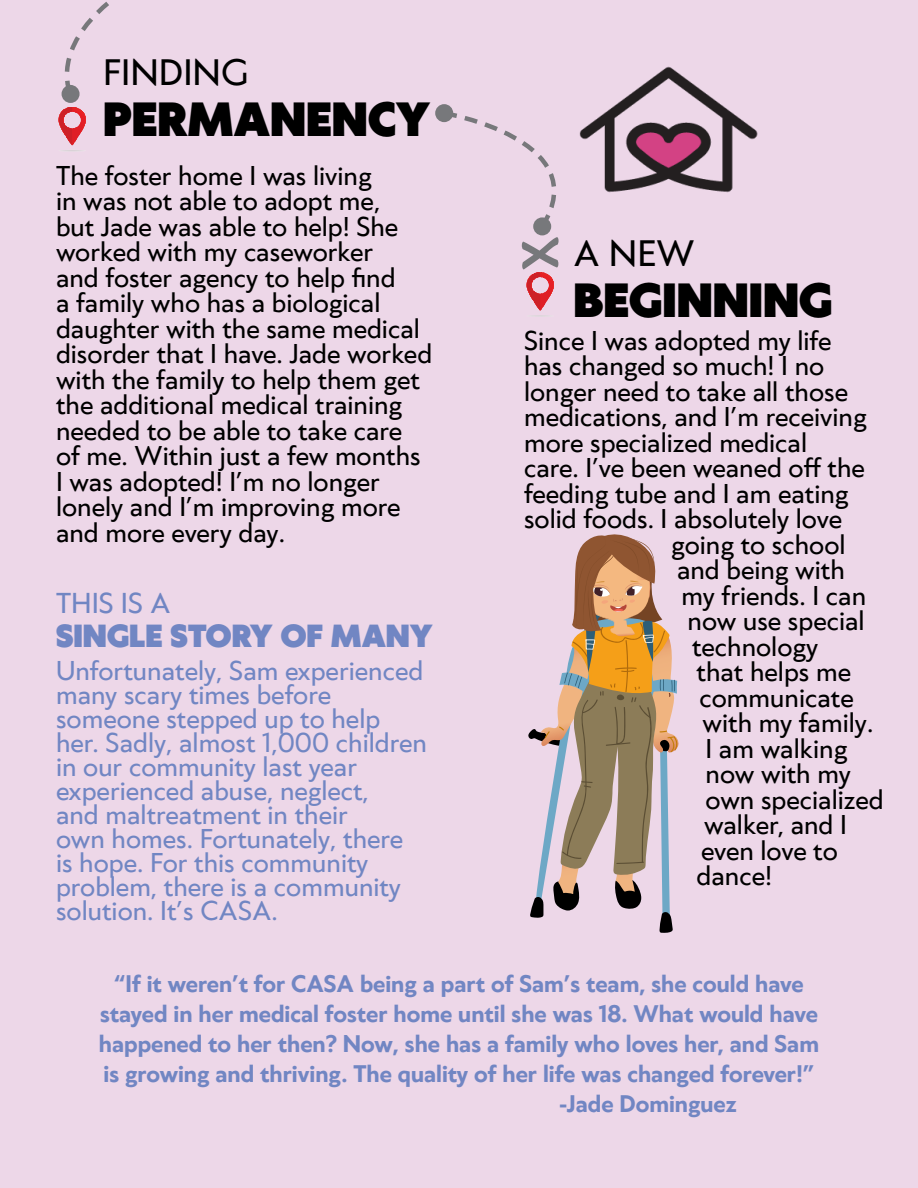
<style>
.page{position:relative;width:918px;height:1188px;background:#edd7e8}
.page>*{position:absolute;margin:0;border:0;box-sizing:border-box;transform-origin:0 0}
.t1{font:900 45px "Klein";color:#000}
.t2{font:34.5px "Klein";color:#000}
.t3{font:900 30px "Klein";color:#7186c3}
.t4{font:27px "Klein";color:#7186c3}
.t5{font:25.5px/25.5px "Klein";color:#000}
.t6{font:25.5px/24px "Klein";color:#7186c3}
.t7{font:700 22.5px "Klein";color:#7186c3}
</style>
<div class="page">
<hr style="left:86px;top:107px;width:1px;height:38px;background:#ee3130">
<svg style="left:58px;top:107px;width:28px;height:44px"></svg>
<svg style="left:61px;top:1px;width:48px;height:97px"></svg>
<div style="left:62px;top:85px;width:18px;height:18px;background:#77787b;border-radius:50%"></div>
<img style="left:597px;top:66px;width:161px;height:127px">
<svg style="left:528px;top:534px;width:151px;height:399px"></svg>
<div style="left:435px;top:104px;width:18px;height:18px;background:#77787b;border-radius:50%"></div>
<svg style="left:440px;top:109px;width:157px;height:208px"></svg>
<h2 class="t2" style="left:103px;top:46px;width:147px">FINDING</h2>
<h1 class="t1" style="left:103px;top:85px;width:328px">PERMANENCY</h1>
<p class="t5" style="left:56px;top:161px;width:378px">The foster home I was living<br>in was not able to adopt me,<br>but Jade was able to help! She worked with my caseworker<br>and foster agency to help find<br>a family who has a biological daughter with the same medical disorder that I have. Jade worked with the family to help them get the additional medical training needed to be able to take care of me. Within just a few months<br>I was adopted! I’m no longer lonely and I’m improving more and more every day.</p>
<p class="t4" style="left:56px;top:582px;width:116px">THIS IS A</p>
<p class="t3" style="left:56px;top:613px;width:378px">SINGLE STORY OF MANY</p>
<p class="t6" style="left:56px;top:657px;width:372px">Unfortunately, Sam experienced many scary times before someone stepped up to help her. Sadly, almost 1,000 children in our community last year experienced abuse, neglect,<br>and maltreatment in their<br>own homes. Fortunately, there<br>is hope. For this community problem, there is a community solution. It’s CASA.</p>
<h2 class="t2" style="left:574px;top:227px;width:122px">A NEW</h2>
<h1 class="t1" style="left:574px;top:266px;width:261px">BEGINNING</h1>
<p class="t5" style="left:524px;top:326px;width:309px">Since I was adopted my life</p>
<p class="t5" style="left:524px;top:352px;width:302px">has changed so much! I no</p>
<p class="t5" style="left:524px;top:377px;width:325px">longer need to take all those</p>
<p class="t5" style="left:524px;top:403px;width:344px">medications, and I’m receiving</p>
<p class="t5" style="left:524px;top:428px;width:285px">more specialized medical</p>
<p class="t5" style="left:524px;top:454px;width:342px">care. I’ve been weaned off the</p>
<p class="t5" style="left:524px;top:479px;width:326px">feeding tube and I am eating</p>
<p class="t5" style="left:524px;top:505px;width:320px">solid foods. I absolutely love</p>
<p class="t5" style="left:671px;top:530px;width:176px">going to school</p>
<p class="t5" style="left:677px;top:556px;width:169px">and being with</p>
<p class="t5" style="left:682px;top:581px;width:186px">my friends. I can</p>
<p class="t5" style="left:688px;top:607px;width:179px">now use special</p>
<p class="t5" style="left:692px;top:632px;width:128px">technology</p>
<p class="t5" style="left:697px;top:658px;width:156px">that helps me</p>
<p class="t5" style="left:700px;top:683px;width:156px">communicate</p>
<p class="t5" style="left:703px;top:709px;width:172px">with my family.</p>
<p class="t5" style="left:706px;top:734px;width:143px">I am walking</p>
<p class="t5" style="left:706px;top:760px;width:147px">now with my</p>
<p class="t5" style="left:706px;top:785px;width:180px">own specialized</p>
<p class="t5" style="left:704px;top:811px;width:144px">walker, and I</p>
<p class="t5" style="left:701px;top:836px;width:138px">even love to</p>
<p class="t5" style="left:697px;top:862px;width:77px">dance!</p>
<p class="t7" style="left:114px;top:966px;width:691px">“If it weren’t for CASA being a part of Sam’s team, she could have</p>
<p class="t7" style="left:100px;top:996px;width:719px">stayed in her medical foster home until she was 18. What would have</p>
<p class="t7" style="left:99px;top:1026px;width:722px">happened to her then? Now, she has a family who loves her, and Sam</p>
<p class="t7" style="left:104px;top:1056px;width:712px">is growing and thriving. The quality of her life was changed forever!”</p>
<p class="t7" style="left:559px;top:1086px;width:179px">-Jade Dominguez</p>
</div>
